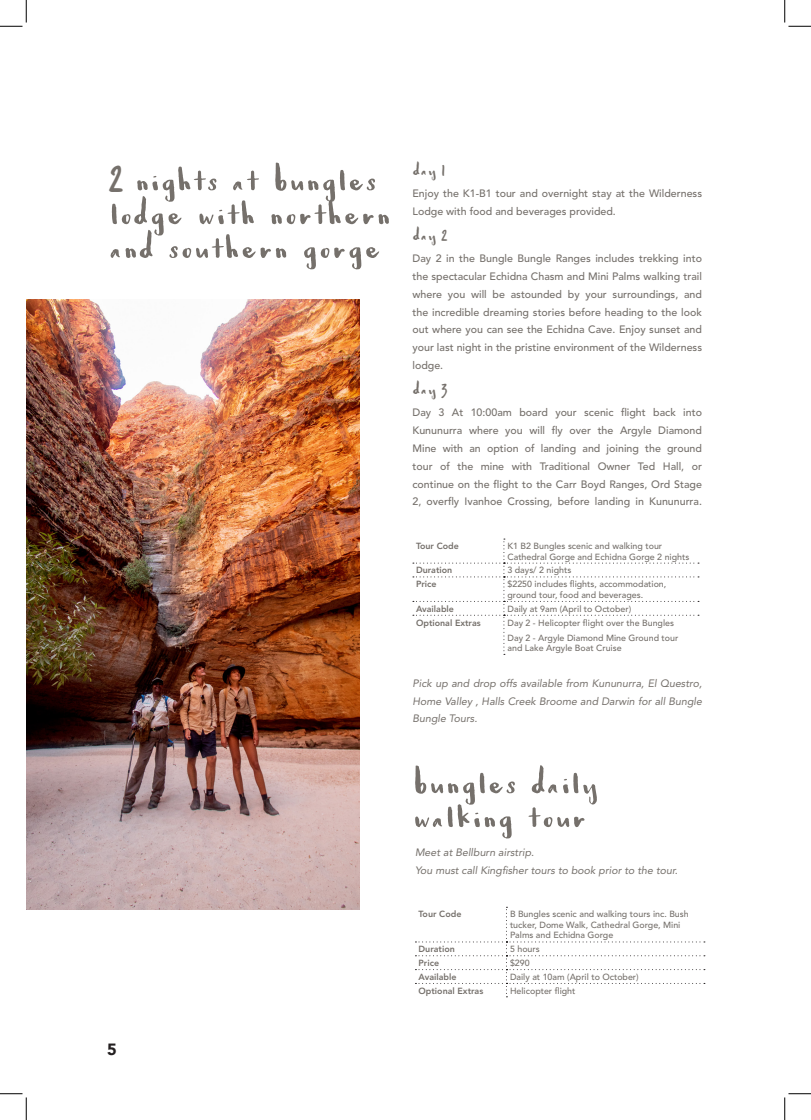
<style>
.page{position:relative;width:811px;height:1120px;background:#fff}
.page>*{position:absolute;margin:0;border:0;box-sizing:border-box;transform-origin:0 0}
.t1{font:54.88px "babyfox";letter-spacing:-.01em;color:#75706b}
.t2{font:26.62px "babyfox";color:#75706b}
.t3{font:900 16.25px "Avenir";color:#231f20}
.Paragraph_Style_1{font:500 10.62px/17.8px "Avenir LT Std";color:#75706b;text-align:justify}
.Paragraph_Style_1-2{font:italic 10.62px/17.8px "Avenir LT Std";color:#75706b;text-align:justify}
.Paragraph_Style-_Sma{font:500 8.88px/10.6px "Avenir LT Std";color:#75706b}
.Paragraph_Style_1-3{font:800 8.88px "Avenir LT Std";color:#75706b}
.Paragraph_Style_1-4{font:500 8.88px "Avenir LT Std";color:#75706b}
.s1{font-family:"Trash Hand";font-size:42.25px}
.s2{font-family:"Trash Hand";font-size:17.75px}
</style>
<div class="page">
<svg style="left:413px;top:538px;width:286px;height:116px"></svg>
<svg style="left:415px;top:906px;width:290px;height:91px"></svg>
<img style="left:26px;top:299px;width:334px;height:610px">
<svg style="left:0;top:0;width:27px;height:27px"></svg>
<svg style="left:0;top:1093px;width:27px;height:26px"></svg>
<svg style="left:784px;top:0;width:27px;height:27px"></svg>
<svg style="left:784px;top:1093px;width:27px;height:26px"></svg>
<p class="t1" style="left:109px;top:152px;width:270px"><span class="s1">2</span> NIGHTS AT BUNGLES</p>
<p class="t1" style="left:109px;top:186px;width:284px">LODGE WITH NORTHERN</p>
<p class="t1" style="left:109px;top:219px;width:274px">AND SOUTHERN GORGE</p>
<h3 class="t3" style="left:107px;top:1034px;width:11px">5</h3>
<p class="t2" style="left:412px;top:156px;width:34px">Day <span class="s2">1</span></p>
<p class="Paragraph_Style_1" style="left:412px;top:185px;width:291px">Enjoy the K1-B1 tour and overnight stay at the Wilderness<br>Lodge with food and beverages provided.</p>
<p class="t2" style="left:412px;top:221px;width:37px">Day <span class="s2">2</span></p>
<p class="Paragraph_Style_1" style="left:412px;top:250px;width:291px">Day 2 in the Bungle Bungle Ranges includes trekking into the spectacular Echidna Chasm and Mini Palms walking trail where you will be astounded by your surroundings, and the incredible dreaming stories before heading to the look out where you can see the Echidna Cave. Enjoy sunset and your last night in the pristine environment of the Wilderness lodge.</p>
<p class="t2" style="left:412px;top:375px;width:36px">Day <span class="s2">3</span></p>
<p class="Paragraph_Style_1" style="left:412px;top:404px;width:291px">Day 3 At 10:00am board your scenic flight back into Kununurra where you will fly over the Argyle Diamond Mine with an option of landing and joining the ground tour of the mine with Traditional Owner Ted Hall, or continue on the flight to the Carr Boyd Ranges, Ord Stage 2, overfly Ivanhoe Crossing, before landing in Kununurra.</p>
<p class="Paragraph_Style_1-3" style="left:416px;top:540px;width:44px">Tour Code</p>
<p class="Paragraph_Style-_Sma" style="left:507px;top:540px;width:183px">K1 B2 Bungles scenic and walking tour<br>Cathedral Gorge and Echidna Gorge 2 nights</p>
<p class="Paragraph_Style_1-3" style="left:416px;top:565px;width:38px">Duration</p>
<p class="Paragraph_Style_1-4" style="left:507px;top:565px;width:65px">3 days/ 2 nights</p>
<p class="Paragraph_Style_1-3" style="left:416px;top:578px;width:22px">Price</p>
<p class="Paragraph_Style-_Sma" style="left:507px;top:579px;width:160px">$2250 includes flights, accommodation, ground tour, food and beverages.</p>
<p class="Paragraph_Style_1-3" style="left:416px;top:603px;width:39px">Available</p>
<p class="Paragraph_Style_1-4" style="left:507px;top:603px;width:125px">Daily at 9am (April to October)</p>
<p class="Paragraph_Style_1-3" style="left:416px;top:617px;width:66px">Optional Extras</p>
<p class="Paragraph_Style-_Sma" style="left:507px;top:617px;width:168px">Day 2 - Helicopter flight over the Bungles</p>
<p class="Paragraph_Style-_Sma" style="left:507px;top:632px;width:172px">Day 2 - Argyle Diamond Mine Ground tour and Lake Argyle Boat Cruise</p>
<p class="Paragraph_Style_1-2" style="left:412px;top:674px;width:291px">Pick up and drop offs available from Kununurra, El Questro, Home Valley , Halls Creek Broome and Darwin for all Bungle Bungle Tours.</p>
<p class="t1" style="left:412px;top:754px;width:189px">BUNGLES DAILY</p>
<p class="t1" style="left:412px;top:788px;width:176px">WALKING TOUR</p>
<p class="Paragraph_Style_1-2" style="left:415px;top:843px;width:264px">Meet at Bellburn airstrip.<br>You must call Kingfisher tours to book prior to the tour.</p>
<p class="Paragraph_Style_1-3" style="left:418px;top:908px;width:44px">Tour Code</p>
<p class="Paragraph_Style-_Sma" style="left:510px;top:908px;width:180px">B Bungles scenic and walking tours inc. Bush tucker, Dome Walk, Cathedral Gorge, Mini<br>Palms and Echidna Gorge</p>
<p class="Paragraph_Style_1-3" style="left:418px;top:943px;width:38px">Duration</p>
<p class="Paragraph_Style_1-4" style="left:510px;top:943px;width:31px">5 hours</p>
<p class="Paragraph_Style_1-3" style="left:418px;top:957px;width:22px">Price</p>
<p class="Paragraph_Style-_Sma" style="left:510px;top:957px;width:21px">$290</p>
<p class="Paragraph_Style_1-3" style="left:418px;top:971px;width:39px">Available</p>
<p class="Paragraph_Style_1-4" style="left:510px;top:971px;width:130px">Daily at 10am (April to October)</p>
<p class="Paragraph_Style_1-3" style="left:418px;top:985px;width:66px">Optional Extras</p>
<p class="Paragraph_Style-_Sma" style="left:510px;top:985px;width:67px">Helicopter flight</p>
</div>
